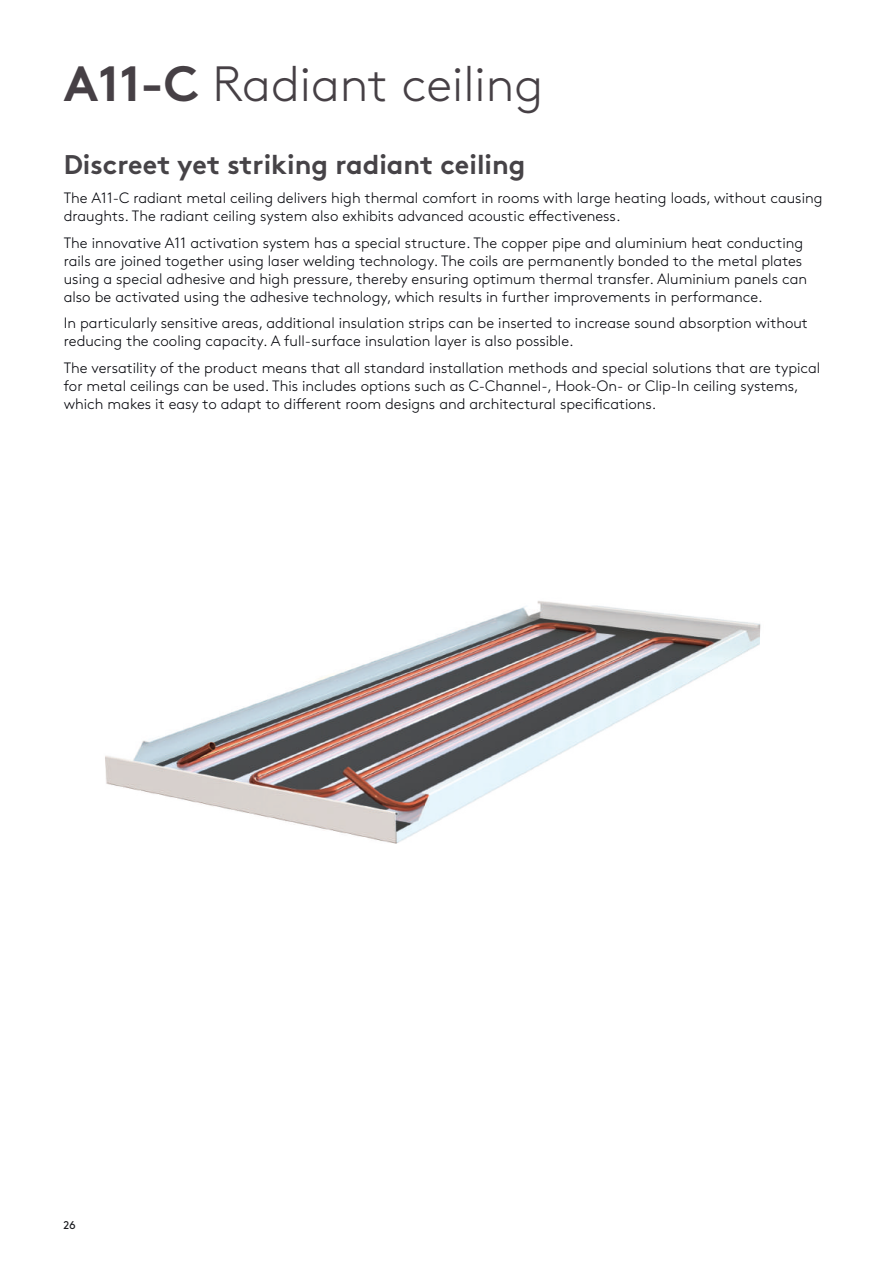
<style>
.page{position:relative;width:893px;height:1263px;background:#fff}
.page>*{position:absolute;margin:0;border:0;box-sizing:border-box;transform-origin:0 0}
.t1{font:300 49.5px "Swegon Brown";color:#464045}
.t2{font:700 27px "Swegon Brown";color:#464347}
.t3{font:300 15px/18px "Swegon Brown";color:#010208}
.t4{font:11.25px "Swegon Brown";color:#1b1c20}
.s1{font-weight:700}
</style>
<div class="page">
<img style="left:105px;top:601px;width:656px;height:243px">
<h1 class="t1" style="left:64px;top:47px;width:481px"><span class="s1">A11-C</span> Radiant ceiling</h1>
<h2 class="t2" style="left:64px;top:143px;width:463px">Discreet yet striking radiant ceiling</h2>
<p class="t3" style="left:64px;top:188px;width:760px">The A11-C radiant metal ceiling delivers high thermal comfort in rooms with large heating loads, without causing draughts. The radiant ceiling system also exhibits advanced acoustic effectiveness.</p>
<p class="t3" style="left:64px;top:232px;width:745px">The innovative A11 activation system has a special structure. The copper pipe and aluminium heat conducting rails are joined together using laser welding technology. The coils are permanently bonded to the metal plates using a special adhesive and high pressure, thereby ensuring optimum thermal transfer. Aluminium panels can also be activated using the adhesive technology, which results in further improvements in performance.</p>
<p class="t3" style="left:64px;top:313px;width:746px">In particularly sensitive areas, additional insulation strips can be inserted to increase sound absorption without reducing the cooling capacity. A full-surface insulation layer is also possible.</p>
<p class="t3" style="left:64px;top:357px;width:758px">The versatility of the product means that all standard installation methods and special solutions that are typical for metal ceilings can be used. This includes options such as C-Channel-, Hook-On- or Clip-In ceiling systems, which makes it easy to adapt to different room designs and architectural specifications.</p>
<p class="t4" style="left:63px;top:1216px;width:14px">26</p>
</div>
